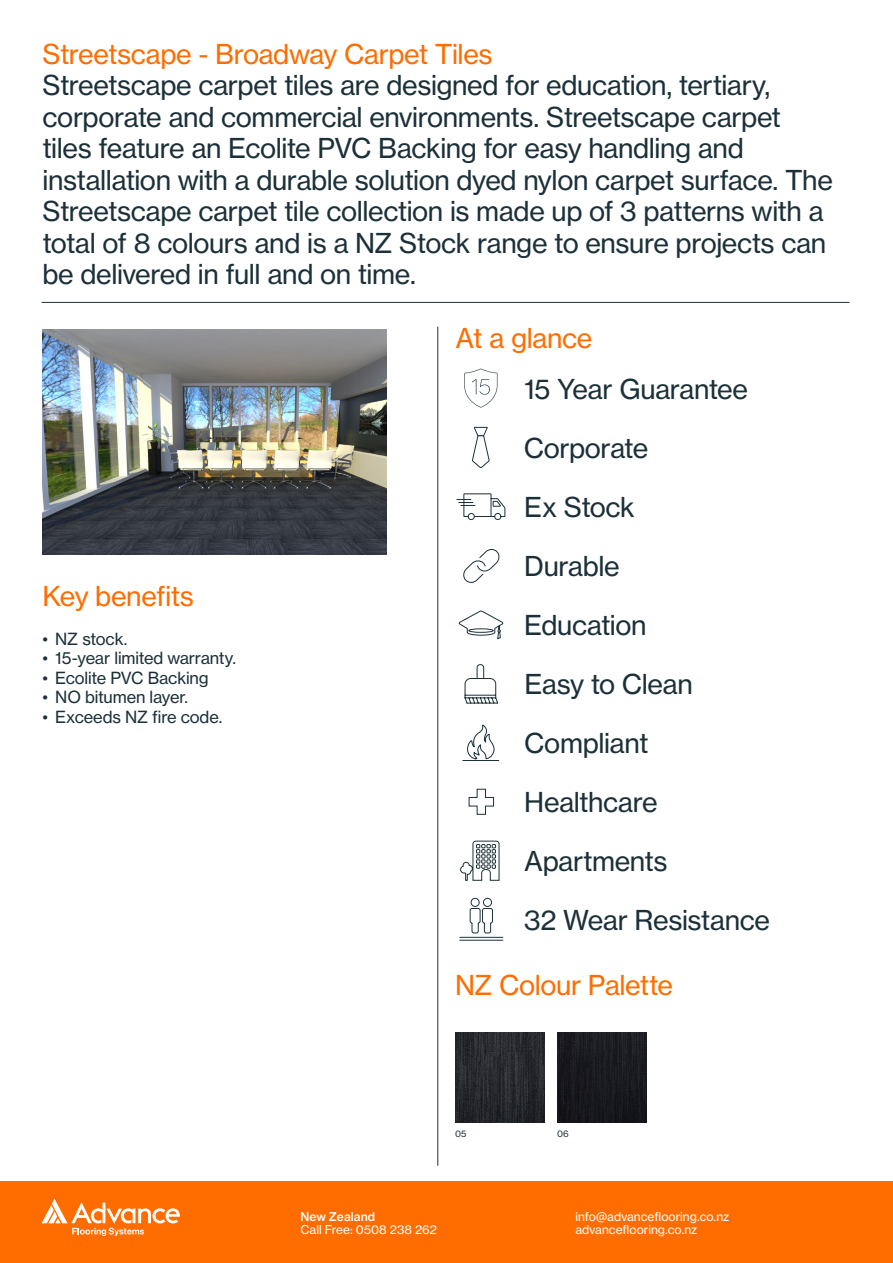
<style>
.page{position:relative;width:893px;height:1263px;background:#fff}
.page>*{position:absolute;margin:0;border:0;box-sizing:border-box;transform-origin:0 0}
.t1{font:27px/31.5px "N Haas Grotesk TX Pro 55 Rg";letter-spacing:-.015em;color:#1b3039}
.t2{font:27px "N Haas Grotesk TX Pro 55 Rg";letter-spacing:-.015em;color:#ff6d00}
.t3{font:16.5px "N Haas Grotesk TX Pro 55 Rg";letter-spacing:-.01em;color:#1b3039}
.t4{font:12px/13.5px "N Haas Grotesk TX Pro 55 Rg";letter-spacing:.005em;color:#fff}
.t5{font:9px "N Haas Grotesk TX Pro 55 Rg";color:#1b3039}
.s1{font-family:"N Haas Grotesk TX Pro 65 Md"}
</style>
<div class="page">
<img style="left:455px;top:1033px;width:89px;height:89px">
<img style="left:557px;top:1033px;width:90px;height:89px">
<svg style="left:472px;top:427px;width:18px;height:41px"></svg>
<div style="left:0;top:1182px;width:893px;height:81px;background:#ff6d00"></div>
<hr style="left:438px;top:327px;width:1px;height:839px;background:#1b3039">
<hr style="left:42px;top:302px;width:807px;height:1px;background:#1b3039">
<svg style="left:42px;top:1198px;width:138px;height:38px"></svg>
<img style="left:43px;top:330px;width:343px;height:225px">
<svg style="left:464px;top:369px;width:33px;height:38px"></svg>
<svg style="left:464px;top:664px;width:34px;height:40px"></svg>
<svg style="left:458px;top:610px;width:46px;height:30px"></svg>
<svg style="left:457px;top:493px;width:49px;height:27px"></svg>
<svg style="left:463px;top:549px;width:37px;height:34px"></svg>
<svg style="left:467px;top:724px;width:28px;height:36px"></svg>
<hr style="left:463px;top:760px;width:36px;height:1px;background:#1b3039">
<svg style="left:468px;top:788px;width:26px;height:27px"></svg>
<svg style="left:460px;top:840px;width:40px;height:41px"></svg>
<hr style="left:460px;top:937px;width:43px;height:1px;background:#1b3039">
<hr style="left:460px;top:940px;width:43px;height:1px;background:#1b3039">
<div style="left:483px;top:898px;width:9px;height:9px;border:1px solid #1b3039;border-radius:50%"></div>
<svg style="left:469px;top:908px;width:24px;height:26px"></svg>
<div style="left:471px;top:898px;width:8px;height:9px;border:1px solid #1b3039;border-radius:50%"></div>
<p class="t2" style="left:43px;top:37px;width:452px">Streetscape - Broadway Carpet Tiles</p>
<p class="t1" style="left:43px;top:69px;width:792px">Streetscape carpet tiles are designed for education, tertiary, corporate and commercial environments. Streetscape carpet tiles feature an Ecolite PVC Backing for easy handling and installation with a durable solution dyed nylon carpet surface. The Streetscape carpet tile collection is made up of 3 patterns with a total of 8 colours and is a NZ Stock range to ensure projects can be delivered in full and on time.</p>
<p class="t2" style="left:455px;top:321px;width:139px">At a glance</p>
<p class="t1" style="left:524px;top:373px;width:225px">15 Year Guarantee</p>
<p class="t1" style="left:524px;top:432px;width:126px">Corporate</p>
<p class="t2" style="left:43px;top:579px;width:153px">Key benefits</p>
<p class="t3" style="left:43px;top:629px;width:86px">• NZ stock.</p>
<p class="t3" style="left:43px;top:648px;width:195px">• 15-year limited warranty.</p>
<p class="t3" style="left:43px;top:668px;width:168px">• Ecolite PVC Backing</p>
<p class="t3" style="left:43px;top:687px;width:147px">• NO bitumen layer.</p>
<p class="t3" style="left:43px;top:707px;width:181px">• Exceeds NZ fire code.</p>
<p class="t1" style="left:524px;top:492px;width:112px">Ex Stock</p>
<p class="t1" style="left:524px;top:551px;width:97px">Durable</p>
<p class="t1" style="left:524px;top:610px;width:124px">Education</p>
<p class="t1" style="left:524px;top:669px;width:170px">Easy to Clean</p>
<p class="t1" style="left:524px;top:728px;width:126px">Compliant</p>
<p class="t1" style="left:524px;top:786px;width:135px">Healthcare</p>
<p class="t1" style="left:524px;top:846px;width:145px">Apartments</p>
<p class="t1" style="left:524px;top:904px;width:247px">32 Wear Resistance</p>
<p class="t2" style="left:455px;top:968px;width:220px">NZ Colour Palette</p>
<p class="t5" style="left:455px;top:1129px;width:13px">05</p>
<p class="t5" style="left:557px;top:1129px;width:13px">06</p>
<p class="t4" style="left:300px;top:1210px;width:138px"><span class="s1">New Zealand<br></span>Call Free: 0508 238 262</p>
<p class="t4" style="left:575px;top:1210px;width:155px">info@advanceflooring.co.nz</p>
<p class="t4" style="left:575px;top:1223px;width:123px">advanceflooring.co.nz</p>
</div>
